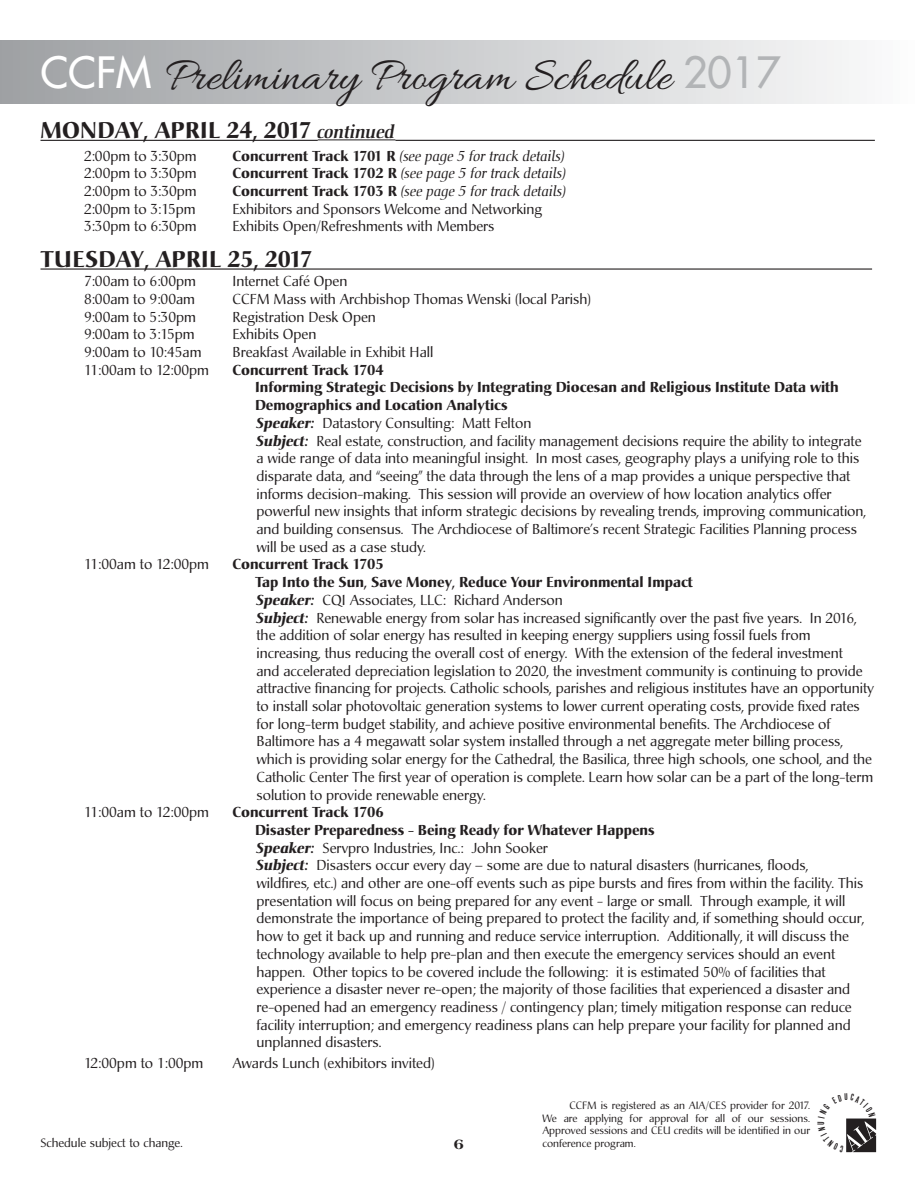
<style>
.page{position:relative;width:918px;height:1188px;background:#fff}
.page>*{position:absolute;margin:0;border:0;box-sizing:border-box;transform-origin:0 0}
.t1{font:48px "Allura";color:#231f20}
.t2{font:700 22.5px "Christiana";letter-spacing:.01em;color:#231f20}
.t3{font:800 15px "Americana";color:#231f20}
.t4{font:14.25px/17.7px "Christiana";color:#231f20}
.t5{font:italic 14.25px "Christiana";color:#231f20}
.t6{font:12px "Christiana";color:#231f20}
.t7{font:10.5px/12.6px "Christiana";color:#231f20;text-align:justify}
.s1{font-family:"Futura";font-size:42px;color:#fff}
.s2{font-family:"Futura";font-size:42px;color:#b2b4b6}
.s3{font-weight:500;font-style:italic;font-size:18px}
.s4{font-weight:700;font-style:normal}
.s5{font-weight:700}
.s6{font-weight:700;font-style:italic}
</style>
<div class="page">
<div style="left:0;top:40px;width:918px;height:63px;background:linear-gradient(to right,#9ea0a3,#fbfcfc)"></div>
<hr style="left:40px;top:140px;width:278px;height:1px;background:#231f20">
<hr style="left:318px;top:139px;width:77px;height:1px;background:#231f20">
<hr style="left:395px;top:140px;width:480px;height:1px;background:#231f20">
<hr style="left:40px;top:268px;width:832px;height:2px;background:#231f20">
<svg style="left:846px;top:1118px;width:30px;height:34px"></svg>
<h1 class="t1" style="left:40px;top:49px;width:741px"><span class="s1">CCFM</span> Preliminary Program Schedule <span class="s2">2017</span></h1>
<h2 class="t2" style="left:40px;top:116px;width:356px">MONDAY, APRIL 24, 2017 <span class="s3">continued</span></h2>
<p class="t4" style="left:84px;top:147px;width:114px">2:00pm to 3:30pm</p>
<p class="t5" style="left:232px;top:147px;width:335px"><span class="s4">Concurrent Track 1701 R</span> (see page 5 for track details)</p>
<p class="t4" style="left:84px;top:165px;width:114px">2:00pm to 3:30pm</p>
<p class="t5" style="left:232px;top:165px;width:336px"><span class="s4">Concurrent Track 1702 R</span> (see page 5 for track details)</p>
<p class="t4" style="left:84px;top:182px;width:114px">2:00pm to 3:30pm</p>
<p class="t5" style="left:232px;top:182px;width:336px"><span class="s4">Concurrent Track 1703 R</span> (see page 5 for track details)</p>
<p class="t4" style="left:84px;top:200px;width:113px">2:00pm to 3:15pm</p>
<p class="t4" style="left:233px;top:200px;width:311px">Exhibitors and Sponsors Welcome and Networking</p>
<p class="t4" style="left:84px;top:218px;width:114px">3:30pm to 6:30pm</p>
<p class="t4" style="left:233px;top:218px;width:264px">Exhibits Open/Refreshments with Members</p>
<h2 class="t2" style="left:40px;top:245px;width:274px">TUESDAY, APRIL 25, 2017</h2>
<p class="t4" style="left:84px;top:273px;width:113px">7:00am to 6:00pm</p>
<p class="t4" style="left:233px;top:273px;width:116px">Internet Café Open</p>
<p class="t4" style="left:84px;top:290px;width:113px">8:00am to 9:00am</p>
<p class="t4" style="left:233px;top:290px;width:360px">CCFM Mass with Archbishop Thomas Wenski (local Parish)</p>
<p class="t4" style="left:84px;top:308px;width:113px">9:00am to 5:30pm</p>
<p class="t4" style="left:233px;top:308px;width:145px">Registration Desk Open</p>
<p class="t4" style="left:84px;top:326px;width:112px">9:00am to 3:15pm</p>
<p class="t4" style="left:233px;top:326px;width:85px">Exhibits Open</p>
<p class="t4" style="left:84px;top:343px;width:119px">9:00am to 10:45am</p>
<p class="t4" style="left:233px;top:343px;width:202px">Breakfast Available in Exhibit Hall</p>
<p class="t4" style="left:84px;top:361px;width:127px">11:00am to 12:00pm</p>
<p class="t4" style="left:255px;top:361px;width:613px;text-indent:-22px"><span class="s5">Concurrent Track 1704<br>Informing Strategic Decisions by Integrating Diocesan and Religious Institute Data with Demographics and Location Analytics<br></span><span class="s6">Speaker:</span> Datastory Consulting: Matt Felton<br><span class="s6">Subject:</span> Real estate, construction, and facility management decisions require the ability to integrate a wide range of data into meaningful insight. In most cases, geography plays a unifying role to this disparate data, and “seeing” the data through the lens of a map provides a unique perspective that informs decision-making. This session will provide an overview of how location analytics offer powerful new insights that inform strategic decisions by revealing trends, improving communication, and building consensus. The Archdiocese of Baltimore’s recent Strategic Facilities Planning process will be used as a case study.</p>
<p class="t4" style="left:84px;top:556px;width:127px">11:00am to 12:00pm</p>
<p class="t4" style="left:255px;top:556px;width:621px;text-indent:-23px"><span class="s5">Concurrent Track 1705<br>Tap Into the Sun, Save Money, Reduce Your Environmental Impact<br></span><span class="s6">Speaker:</span> CQI Associates, LLC: Richard Anderson<br><span class="s6">Subject:</span> Renewable energy from solar has increased significantly over the past five years. In 2016, the addition of solar energy has resulted in keeping energy suppliers using fossil fuels from increasing, thus reducing the overall cost of energy. With the extension of the federal investment<br>and accelerated depreciation legislation to 2020, the investment community is continuing to provide attractive financing for projects. Catholic schools, parishes and religious institutes have an opportunity to install solar photovoltaic generation systems to lower current operating costs, provide fixed rates for long-term budget stability, and achieve positive environmental benefits. The Archdiocese of Baltimore has a 4 megawatt solar system installed through a net aggregate meter billing process, which is providing solar energy for the Cathedral, the Basilica, three high schools, one school, and the Catholic Center The first year of operation is complete. Learn how solar can be a part of the long-term solution to provide renewable energy.</p>
<p class="t4" style="left:84px;top:804px;width:127px">11:00am to 12:00pm</p>
<p class="t4" style="left:255px;top:804px;width:611px;text-indent:-23px"><span class="s5">Concurrent Track 1706<br>Disaster Preparedness - Being Ready for Whatever Happens<br></span><span class="s6">Speaker:</span> Servpro Industries, Inc.: John Sooker<br><span class="s6">Subject:</span> Disasters occur every day – some are due to natural disasters (hurricanes, floods,<br>wildfires, etc.) and other are one-off events such as pipe bursts and fires from within the facility. This presentation will focus on being prepared for any event - large or small. Through example, it will demonstrate the importance of being prepared to protect the facility and, if something should occur, how to get it back up and running and reduce service interruption. Additionally, it will discuss the technology available to help pre-plan and then execute the emergency services should an event happen. Other topics to be covered include the following: it is estimated 50% of facilities that experience a disaster never re-open; the majority of those facilities that experienced a disaster and re-opened had an emergency readiness / contingency plan; timely mitigation response can reduce facility interruption; and emergency readiness plans can help prepare your facility for planned and unplanned disasters.</p>
<p class="t4" style="left:84px;top:1055px;width:121px">12:00pm to 1:00pm</p>
<p class="t4" style="left:233px;top:1055px;width:204px">Awards Lunch (exhibitors invited)</p>
<p class="t7" style="left:542px;top:1099px;width:269px;text-indent:27px">CCFM is registered as an AIA/CES provider for 2017.<br>We are applying for approval for all of our sessions.<br>Approved sessions and CEU credits will be identified in our</p>
<p class="t6" style="left:40px;top:1135px;width:144px">Schedule subject to change.</p>
<p class="t7" style="left:542px;top:1137px;width:95px">conference program.</p>
<p class="t3" style="left:454px;top:1135px;width:12px">6</p>
</div>
